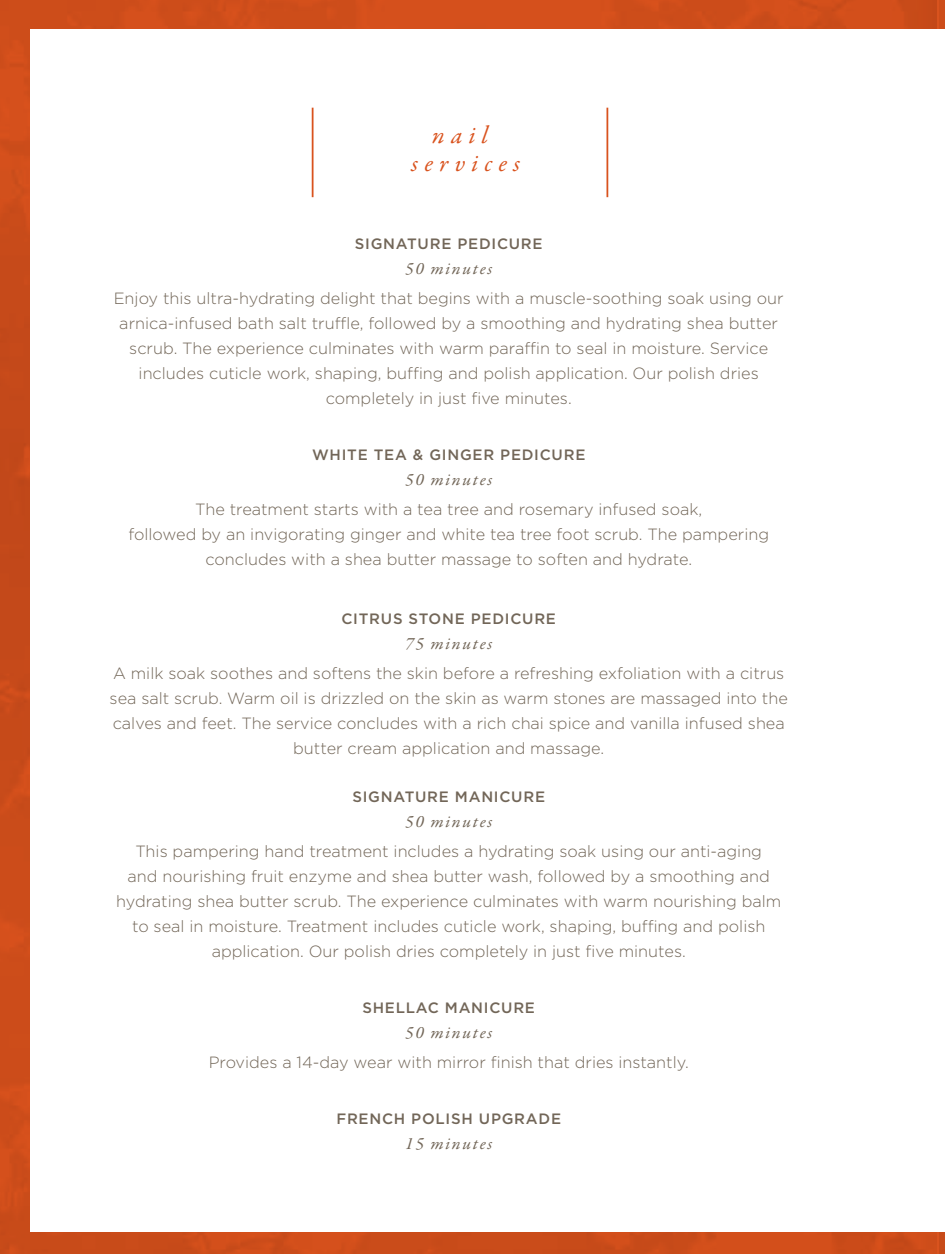
<style>
.page{position:relative;width:945px;height:1254px;background:#fff}
.page>*{position:absolute;margin:0;border:0;box-sizing:border-box;transform-origin:0 0}
.t1{font:italic 25px/28.5px "Garamond Premr Pro";letter-spacing:.25em;color:#d9531e;text-align:center}
.t2{font:italic 17.5px "Garamond Premr Pro";letter-spacing:.1em;color:#726658}
.t3{font:300 16.25px/25px "Gotham";color:#726658;text-align:center}
.t4{font:500 15px "Gotham";letter-spacing:.05em;color:#726658}
</style>
<div class="page">
<img style="left:0;top:0;width:936px;height:1253px">
<div style="left:30px;top:29px;width:914px;height:1202px;background:#fff"></div>
<hr style="left:311px;top:108px;width:2px;height:89px;background:#d9531e">
<hr style="left:606px;top:108px;width:2px;height:89px;background:#d9531e">
<h1 class="t1" style="left:411px;top:122px;width:110px">nail services</h1>
<p class="t4" style="left:355px;top:235px;width:189px">SIGNATURE PEDICURE</p>
<p class="t2" style="left:405px;top:257px;width:89px">50 minutes</p>
<p class="t3" style="left:114px;top:286px;width:671px">Enjoy this ultra-hydrating delight that begins with a muscle-soothing soak using our arnica-infused bath salt truffle, followed by a smoothing and hydrating shea butter scrub. The experience culminates with warm paraffin to seal in moisture. Service includes cuticle work, shaping, buffing and polish application. Our polish dries completely in just five minutes.</p>
<p class="t4" style="left:312px;top:446px;width:275px">WHITE TEA &amp; GINGER PEDICURE</p>
<p class="t2" style="left:405px;top:468px;width:89px">50 minutes</p>
<p class="t3" style="left:128px;top:496px;width:642px">The treatment starts with a tea tree and rosemary infused soak,<br>followed by an invigorating ginger and white tea tree foot scrub. The pampering concludes with a shea butter massage to soften and hydrate.</p>
<p class="t4" style="left:341px;top:610px;width:216px">CITRUS STONE PEDICURE</p>
<p class="t2" style="left:405px;top:632px;width:89px">75 minutes</p>
<p class="t3" style="left:110px;top:661px;width:679px">A milk soak soothes and softens the skin before a refreshing exfoliation with a citrus sea salt scrub. Warm oil is drizzled on the skin as warm stones are massaged into the calves and feet. The service concludes with a rich chai spice and vanilla infused shea butter cream application and massage.</p>
<p class="t4" style="left:352px;top:788px;width:194px">SIGNATURE MANICURE</p>
<p class="t2" style="left:405px;top:810px;width:89px">50 minutes</p>
<p class="t3" style="left:116px;top:839px;width:666px">This pampering hand treatment includes a hydrating soak using our anti-aging<br>and nourishing fruit enzyme and shea butter wash, followed by a smoothing and hydrating shea butter scrub. The experience culminates with warm nourishing balm to seal in moisture. Treatment includes cuticle work, shaping, buffing and polish application. Our polish dries completely in just five minutes.</p>
<p class="t4" style="left:362px;top:999px;width:174px">SHELLAC MANICURE</p>
<p class="t2" style="left:405px;top:1021px;width:89px">50 minutes</p>
<p class="t3" style="left:209px;top:1049px;width:481px">Provides a 14-day wear with mirror finish that dries instantly.</p>
<p class="t4" style="left:336px;top:1109px;width:226px">FRENCH POLISH UPGRADE</p>
<p class="t2" style="left:405px;top:1132px;width:89px">15 minutes</p>
</div>
